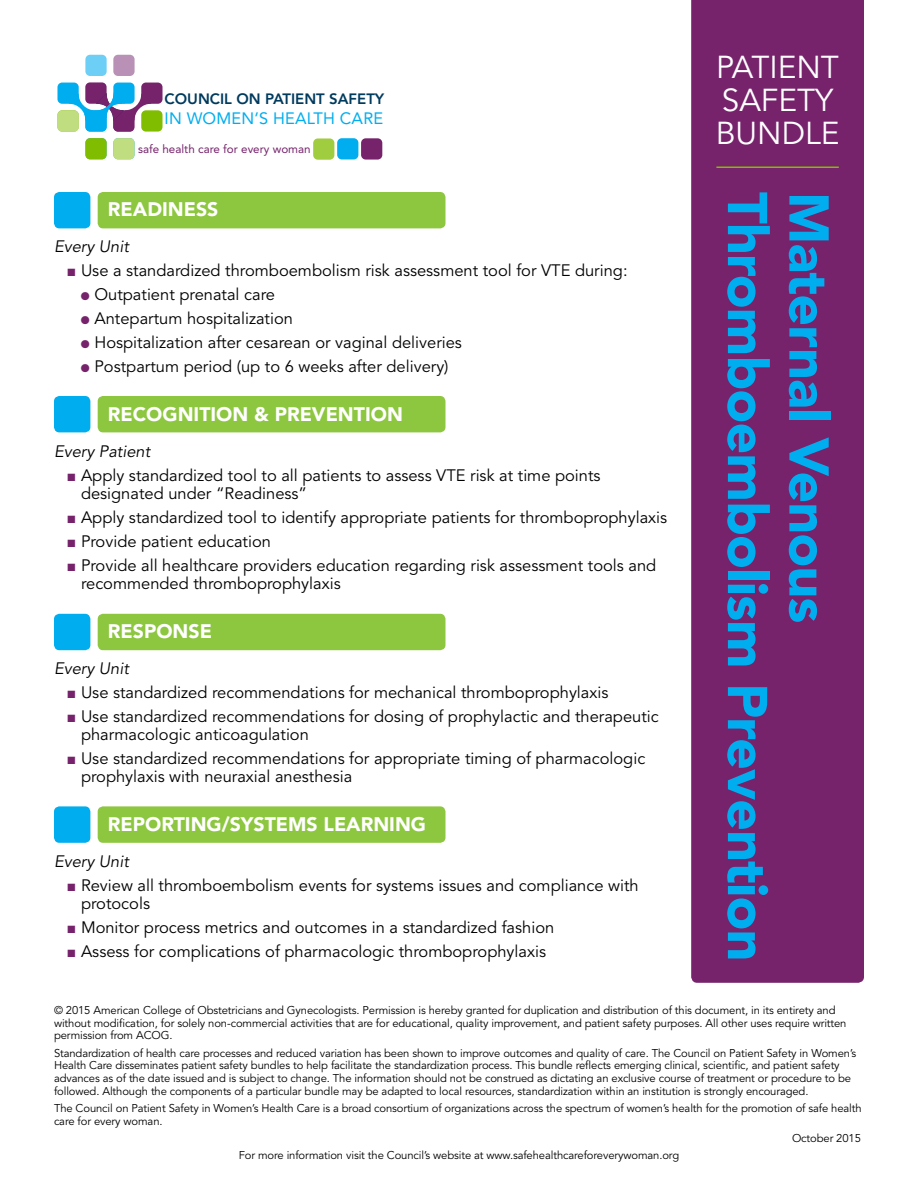
<style>
.page{position:relative;width:918px;height:1188px;background:#fff}
.page>*{position:absolute;margin:0;border:0;box-sizing:border-box;transform-origin:0 0}
.t1{font:900 55.5px "Avenir";letter-spacing:-.015em;color:#00aeef}
.t2{font:31.5px/33px "Avenir";color:#fff}
.t3{font:900 19.5px "Avenir";color:#fff}
.t4{font:16.5px/18px "Avenir";color:#000}
.t5{font:italic 16.5px "Avenir";color:#000}
.t6{font:16.35px "Avenir";letter-spacing:.01em;color:#00aeef}
.t7{font:800 15px "Avenir";color:#003a5d}
.t8{font:11.7px "Avenir";color:#76236c}
.t9{font:11.25px/12.8px "Avenir";letter-spacing:-.01em;color:#000}
.s1{color:#76236c}
</style>
<div class="page">
<div style="left:54px;top:614px;width:36px;height:36px;background:#00aeef;border-radius:5px"></div>
<div style="left:54px;top:806px;width:36px;height:37px;background:#00aeef;border-radius:5px"></div>
<div style="left:98px;top:614px;width:348px;height:36px;background:#8dc63f;border-radius:5px"></div>
<div style="left:98px;top:806px;width:348px;height:37px;background:#8dc63f;border-radius:5px"></div>
<div style="left:54px;top:192px;width:36px;height:36px;background:#00aeef;border-radius:5px"></div>
<div style="left:54px;top:396px;width:36px;height:36px;background:#00aeef;border-radius:5px"></div>
<div style="left:98px;top:192px;width:348px;height:36px;background:#8dc63f;border-radius:5px"></div>
<div style="left:98px;top:396px;width:348px;height:36px;background:#8dc63f;border-radius:5px"></div>
<svg style="left:113px;top:55px;width:22px;height:21px"></svg>
<svg style="left:85px;top:55px;width:22px;height:21px"></svg>
<svg style="left:113px;top:138px;width:22px;height:21px"></svg>
<svg style="left:85px;top:138px;width:22px;height:21px"></svg>
<svg style="left:57px;top:82px;width:106px;height:50px"></svg>
<svg style="left:313px;top:138px;width:69px;height:22px;background:#749b9a"></svg>
<div style="left:691px;top:0;width:173px;height:983px;background:#76236c"></div>
<hr style="left:716px;top:166px;width:123px;height:2px;background:#80bc00">
<h3 class="t7" style="left:165px;top:90px;width:221px">COUNCIL ON PATIENT SAFETY</h3>
<h3 class="t6" style="left:165px;top:109px;width:220px">IN WOMEN’S HEALTH CARE</h3>
<p class="t8" style="left:138px;top:142px;width:174px">safe health care for every woman</p>
<h3 class="t3" style="left:108px;top:198px;width:112px">READINESS</h3>
<h3 class="t5" style="left:54px;top:237px;width:76px">Every Unit</h3>
<h3 class="t4" style="left:67px;top:262px;width:562px"><span class="s1">■</span> Use a standardized thromboembolism risk assessment tool for VTE during:</h3>
<h3 class="t4" style="left:81px;top:286px;width:196px"><span class="s1">●</span> Outpatient prenatal care</h3>
<h3 class="t4" style="left:81px;top:310px;width:214px"><span class="s1">●</span> Antepartum hospitalization</h3>
<h3 class="t4" style="left:81px;top:334px;width:383px"><span class="s1">●</span> Hospitalization after cesarean or vaginal deliveries</h3>
<h3 class="t4" style="left:81px;top:358px;width:369px"><span class="s1">●</span> Postpartum period (up to 6 weeks after delivery)</h3>
<h3 class="t3" style="left:108px;top:403px;width:296px">RECOGNITION &amp; PREVENTION</h3>
<h3 class="t5" style="left:54px;top:442px;width:98px">Every Patient</h3>
<h3 class="t4" style="left:81px;top:467px;width:521px;text-indent:-14px"><span class="s1">■</span> Apply standardized tool to all patients to assess VTE risk at time points designated under “Readiness”</h3>
<h3 class="t4" style="left:67px;top:509px;width:601px"><span class="s1">■</span> Apply standardized tool to identify appropriate patients for thromboprophylaxis</h3>
<h3 class="t4" style="left:67px;top:533px;width:205px"><span class="s1">■</span> Provide patient education</h3>
<h3 class="t4" style="left:81px;top:557px;width:577px;text-indent:-14px"><span class="s1">■</span> Provide all healthcare providers education regarding risk assessment tools and recommended thromboprophylaxis</h3>
<h3 class="t3" style="left:108px;top:619px;width:105px">RESPONSE</h3>
<h3 class="t5" style="left:54px;top:659px;width:76px">Every Unit</h3>
<h3 class="t4" style="left:67px;top:684px;width:542px"><span class="s1">■</span> Use standardized recommendations for mechanical thromboprophylaxis</h3>
<h3 class="t4" style="left:81px;top:708px;width:579px;text-indent:-14px"><span class="s1">■</span> Use standardized recommendations for dosing of prophylactic and therapeutic pharmacologic anticoagulation</h3>
<h3 class="t4" style="left:81px;top:750px;width:566px;text-indent:-14px"><span class="s1">■</span> Use standardized recommendations for appropriate timing of pharmacologic prophylaxis with neuraxial anesthesia</h3>
<h3 class="t3" style="left:108px;top:812px;width:320px">REPORTING/SYSTEMS LEARNING</h3>
<h3 class="t5" style="left:54px;top:852px;width:76px">Every Unit</h3>
<h3 class="t4" style="left:81px;top:876px;width:559px;text-indent:-14px"><span class="s1">■</span> Review all thromboembolism events for systems issues and compliance with protocols</h3>
<h3 class="t4" style="left:67px;top:918px;width:488px"><span class="s1">■</span> Monitor process metrics and outcomes in a standardized fashion</h3>
<h3 class="t4" style="left:67px;top:942px;width:480px"><span class="s1">■</span> Assess for complications of pharmacologic thromboprophylaxis</h3>
<h2 class="t2" style="left:716px;top:52px;width:125px">PATIENT<br>SAFETY<br>BUNDLE</h2>
<h1 class="t1" style="left:781px;top:192px;width:771px;rotate:90deg">Thromboembolism Prevention</h1>
<h1 class="t1" style="left:842px;top:192px;width:433px;rotate:90deg">Maternal Venous</h1>
<p class="t9" style="left:54px;top:1004px;width:794px">© 2015 American College of Obstetricians and Gynecologists. Permission is hereby granted for duplication and distribution of this document, in its entirety and without modification, for solely non-commercial activities that are for educational, quality improvement, and patient safety purposes. All other uses require written permission from ACOG.</p>
<p class="t9" style="left:54px;top:1047px;width:804px">Standardization of health care processes and reduced variation has been shown to improve outcomes and quality of care. The Council on Patient Safety in Women’s Health Care disseminates patient safety bundles to help facilitate the standardization process. This bundle reflects emerging clinical, scientific, and patient safety advances as of the date issued and is subject to change. The information should not be construed as dictating an exclusive course of treatment or procedure to be followed. Although the components of a particular bundle may be adapted to local resources, standardization within an institution is strongly encouraged.</p>
<p class="t9" style="left:54px;top:1102px;width:809px">The Council on Patient Safety in Women’s Health Care is a broad consortium of organizations across the spectrum of women’s health for the promotion of safe health care for every woman.</p>
<p class="t9" style="left:792px;top:1132px;width:70px">October 2015</p>
<p class="t9" style="left:239px;top:1149px;width:442px">For more information visit the Council’s website at www.safehealthcareforeverywoman.org</p>
</div>
